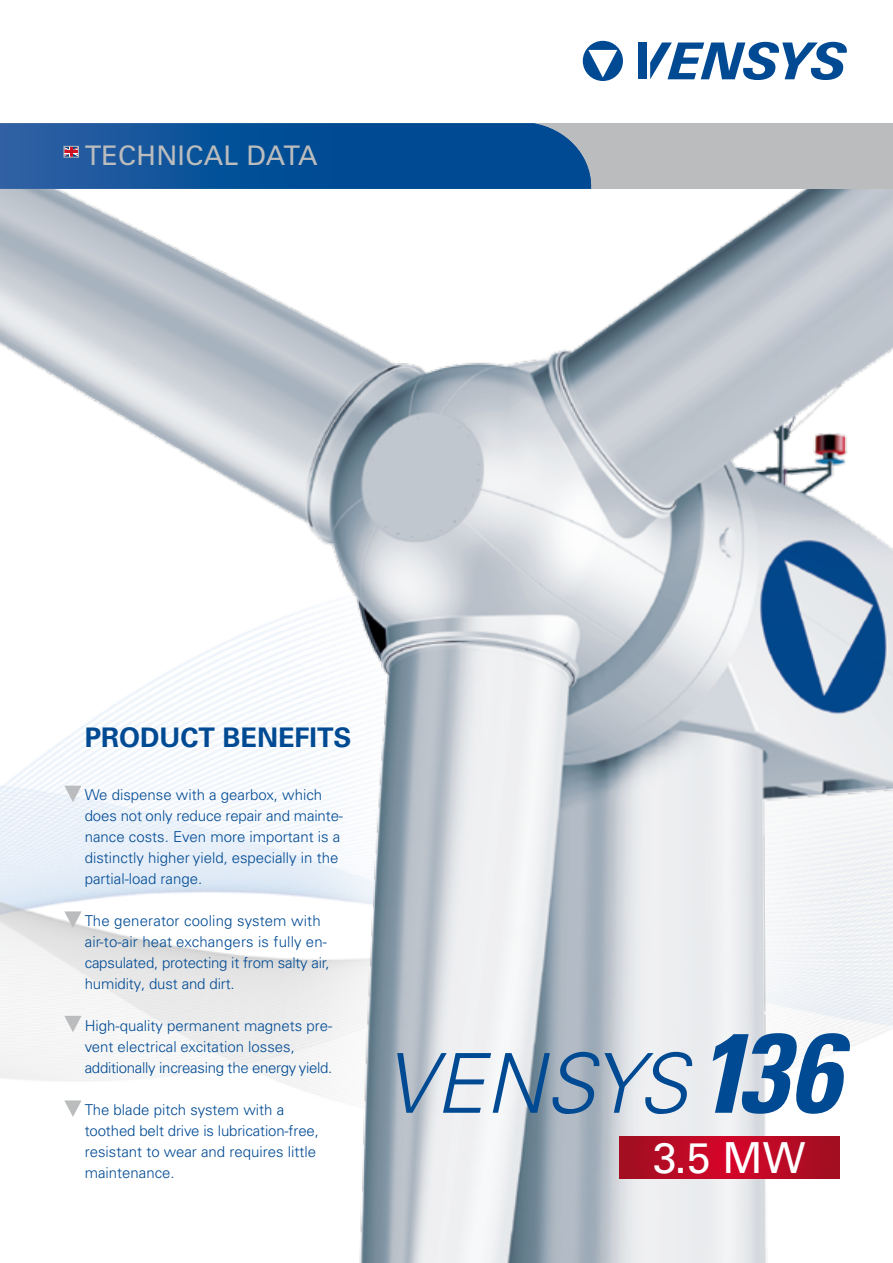
<style>
.page{position:relative;width:893px;height:1263px;background:#fff}
.page>*{position:absolute;margin:0;border:0;box-sizing:border-box;transform-origin:0 0}
.t1{font:italic 300 82.65px "Univers";color:#004a93}
.t2{font:42.75px "Univers";color:#fff}
.t3{font:700 27px "Univers";color:#004a93}
.t4{font:27px "Univers";letter-spacing:.01em;color:#bbbcbd}
.t5{font:300 15px/21px "Univers LT Pro 45";color:#004a93}
.s1{font-weight:700;font-stretch:condensed;font-size:112.65px}
</style>
<div class="page">
<img style="left:0;top:189px;width:893px;height:1074px">
<svg style="left:619px;top:1137px;width:220px;height:41px;background:#ba0a25"></svg>
<div style="left:0;top:123px;width:893px;height:66px;background:#bbbcbd"></div>
<svg style="left:583px;top:41px;width:40px;height:40px"></svg>
<div style="left:639px;top:43px;width:8px;height:36px;background:#004a93"></div>
<svg style="left:650px;top:42px;width:197px;height:38px"></svg>
<svg style="left:64px;top:786px;width:18px;height:16px"></svg>
<svg style="left:64px;top:911px;width:18px;height:17px"></svg>
<svg style="left:64px;top:1016px;width:18px;height:16px"></svg>
<svg style="left:64px;top:1100px;width:18px;height:17px"></svg>
<svg style="left:0;top:123px;width:591px;height:66px;background:#0f5398"></svg>
<h3 class="t4" style="left:85px;top:140px;width:234px">TECHNICAL DATA</h3>
<h3 class="t3" style="left:85px;top:722px;width:268px">PRODUCT BENEFITS</h3>
<p class="t5" style="left:85px;top:784px;width:260px">We dispense with a gearbox, which does not only reduce repair and mainte&shy;nance costs. Even more important is a distinctly higher yield, especially in the partial-load range.</p>
<p class="t5" style="left:85px;top:910px;width:246px">The generator cooling system with air-to-air heat exchangers is fully en&shy;capsulated, protecting it from salty air, humidity, dust and dirt.</p>
<p class="t5" style="left:85px;top:1015px;width:249px">High-quality permanent magnets pre&shy;vent electrical excitation losses, additionally increasing the energy yield.</p>
<p class="t5" style="left:85px;top:1099px;width:236px">The blade pitch system with a toothed belt drive is lubrication-free, resistant to wear and requires little maintenance.</p>
<h1 class="t1" style="left:384px;top:1034px;width:457px">VENSYS <span class="s1">136</span></h1>
<h2 class="t2" style="left:653px;top:1132px;width:154px">3.5 MW</h2>
</div>
